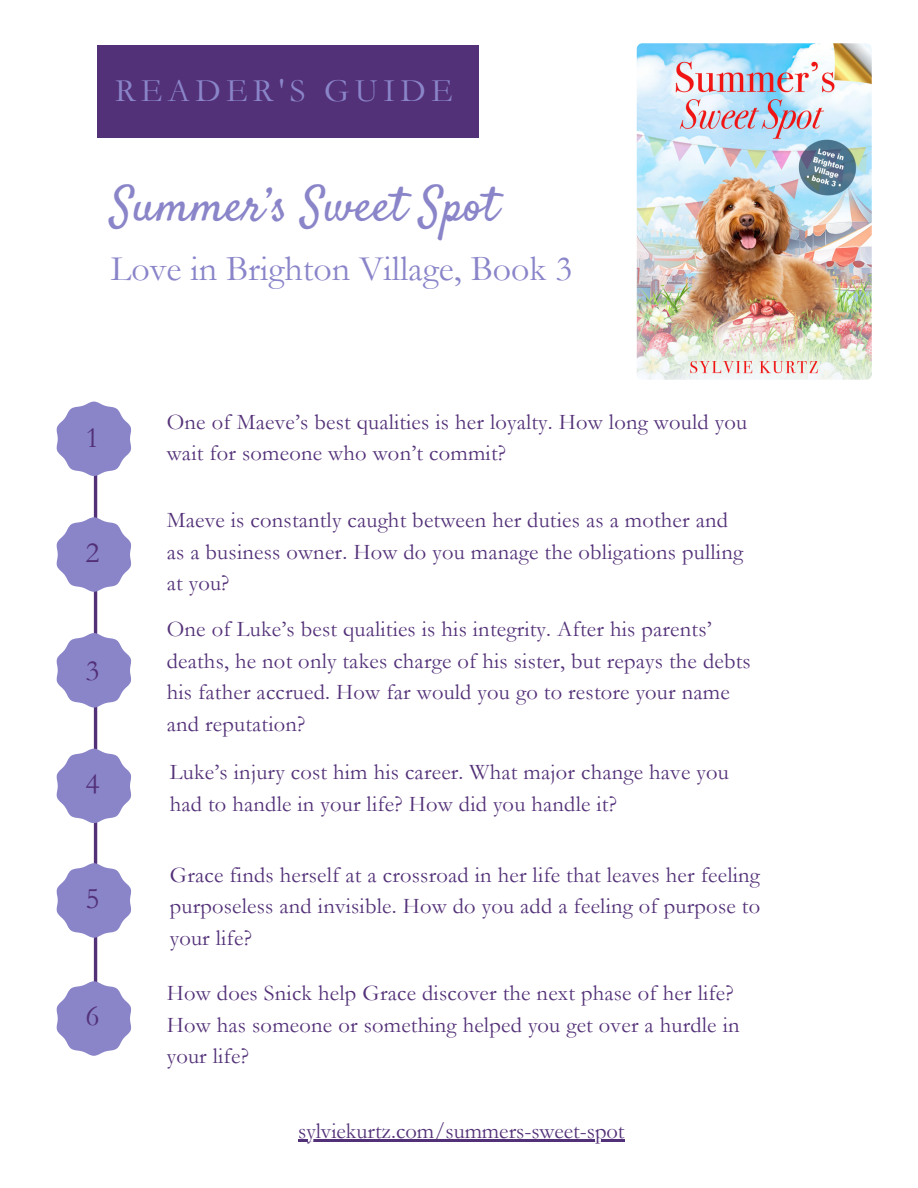
<style>
.page{position:relative;width:918px;height:1188px;background:#fff}
.page>*{position:absolute;margin:0;border:0;box-sizing:border-box;transform-origin:0 0}
.t1{font:48.3px "Satisfy";color:#8a85c9}
.t2{font:36px "Garamond";color:#8a85c9}
.t3{font:33px "Garamond";letter-spacing:.16em;color:#8a85c9}
.t4{font:30px "Garamond";color:#533178}
.t5{font:22.5px/31.5px "Garamond";letter-spacing:.01em;color:#533178}
</style>
<div class="page">
<hr style="left:94px;top:437px;width:3px;height:578px;background:#533178">
<div style="left:97px;top:46px;width:382px;height:92px;background:#533178"></div>
<img style="left:637px;top:43px;width:235px;height:337px;border-radius:6px">
<hr style="left:298px;top:1139px;width:327px;height:2px;background:#533178">
<svg style="left:57px;top:402px;width:74px;height:74px"></svg>
<svg style="left:57px;top:517px;width:74px;height:75px"></svg>
<svg style="left:57px;top:863px;width:74px;height:75px"></svg>
<svg style="left:57px;top:633px;width:74px;height:75px"></svg>
<svg style="left:57px;top:981px;width:74px;height:75px"></svg>
<svg style="left:57px;top:749px;width:74px;height:74px"></svg>
<h3 class="t3" style="left:115px;top:73px;width:339px">READER'S GUIDE</h3>
<h1 class="t1" style="left:111px;top:175px;width:389px">Summer’s Sweet Spot</h1>
<p class="t2" style="left:111px;top:249px;width:463px">Love in Brighton Village, Book 3</p>
<p class="t4" style="left:86px;top:421px;width:16px">1</p>
<p class="t4" style="left:86px;top:537px;width:16px">2</p>
<p class="t4" style="left:86px;top:654px;width:16px">3</p>
<p class="t4" style="left:86px;top:767px;width:16px">4</p>
<p class="t4" style="left:86px;top:882px;width:16px">5</p>
<p class="t4" style="left:86px;top:999px;width:16px">6</p>
<p class="t5" style="left:167px;top:406px;width:582px">One of Maeve’s best qualities is her loyalty. How long would you wait for someone who won’t commit?</p>
<p class="t5" style="left:167px;top:505px;width:578px">Maeve is constantly caught between her duties as a mother and as a business owner. How do you manage the obligations pulling at you?</p>
<p class="t5" style="left:167px;top:614px;width:586px">One of Luke’s best qualities is his integrity. After his parents’ deaths, he not only takes charge of his sister, but repays the debts his father accrued. How far would you go to restore your name and reputation?</p>
<p class="t5" style="left:170px;top:757px;width:561px">Luke’s injury cost him his career. What major change have you had to handle in your life? How did you handle it?</p>
<p class="t5" style="left:170px;top:859px;width:592px;text-align:justify">Grace finds herself at a crossroad in her life that leaves her feeling purposeless and invisible. How do you add a feeling of purpose to your life?</p>
<p class="t5" style="left:167px;top:978px;width:574px">How does Snick help Grace discover the next phase of her life?<br>How has someone or something helped you get over a hurdle in your life?</p>
<p class="t5" style="left:298px;top:1115px;width:328px">sylviekurtz.com/summers-sweet-spot</p>
</div>
